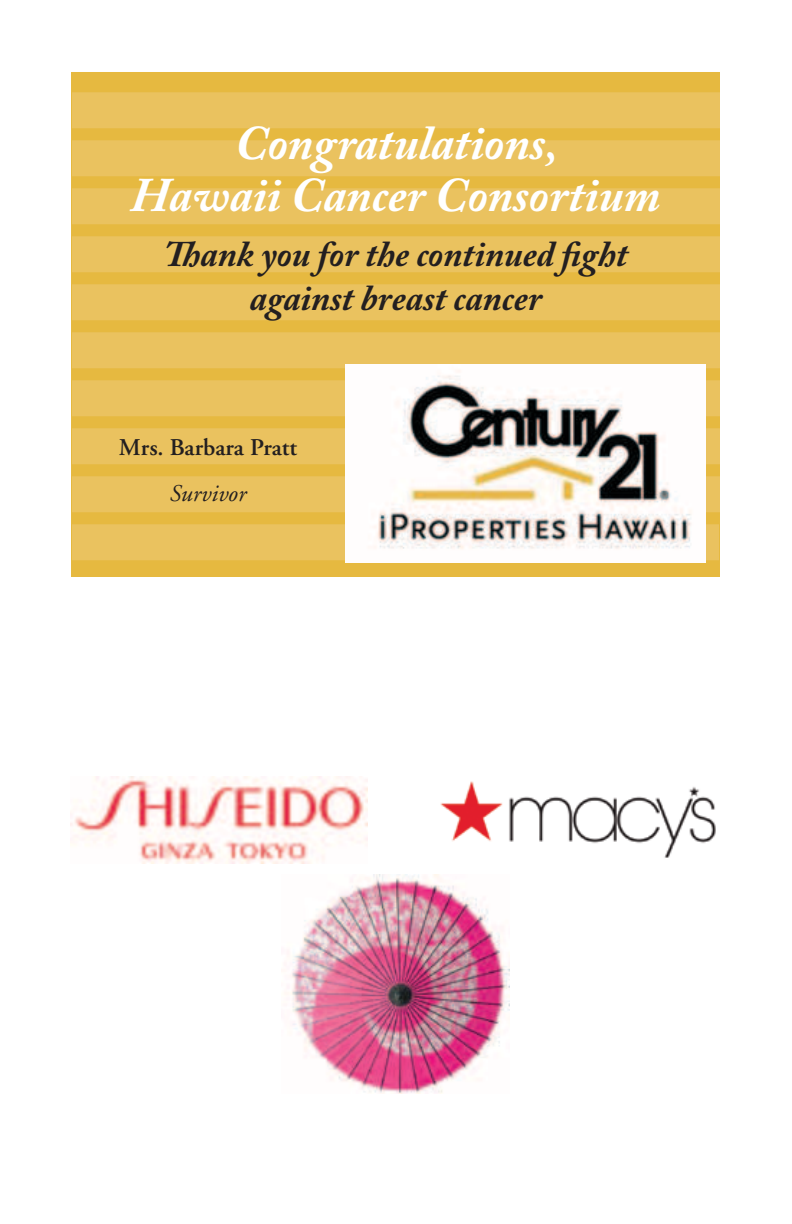
<style>
.page{position:relative;width:792px;height:1224px;background:#fff}
.page>*{position:absolute;margin:0;border:0;box-sizing:border-box;transform-origin:0 0}
.t1{font:italic 700 48px/52px "Adobe Caslon Pro";color:#fff;text-align:center}
.t2{font:italic 700 36px/44px "Adobe Caslon Pro";color:#231f20;text-align:center}
.t3{font:600 24px "Adobe Garamond";color:#231f20}
.t4{font:italic 24px "Adobe Garamond";color:#231f20}
</style>
<div class="page">
<div style="left:71px;top:72px;width:649px;height:505px;background:#e6b940"></div>
<div style="left:72px;top:92px;width:648px;height:36px;background:#eac25f"></div>
<div style="left:72px;top:140px;width:648px;height:36px;background:#eac25f"></div>
<div style="left:72px;top:188px;width:648px;height:36px;background:#eac25f"></div>
<div style="left:72px;top:236px;width:648px;height:36px;background:#eac25f"></div>
<div style="left:72px;top:284px;width:648px;height:36px;background:#eac25f"></div>
<div style="left:72px;top:332px;width:648px;height:36px;background:#eac25f"></div>
<div style="left:72px;top:380px;width:648px;height:36px;background:#eac25f"></div>
<div style="left:72px;top:428px;width:648px;height:36px;background:#eac25f"></div>
<div style="left:72px;top:476px;width:648px;height:36px;background:#eac25f"></div>
<div style="left:72px;top:524px;width:647px;height:36px;background:#eac25f"></div>
<img style="left:346px;top:364px;width:360px;height:198px">
<img style="left:440px;top:781px;width:276px;height:77px">
<img style="left:71px;top:777px;width:296px;height:86px">
<img style="left:285px;top:874px;width:225px;height:220px">
<h1 class="t1" style="left:130px;top:117px;width:532px">Congratulations,<br>Hawaii Cancer Consortium</h1>
<p class="t2" style="left:164px;top:232px;width:465px">Thank you for the continued fight against breast cancer</p>
<p class="t3" style="left:119px;top:434px;width:180px">Mrs. Barbara Pratt</p>
<p class="t4" style="left:170px;top:480px;width:78px">Survivor</p>
</div>
